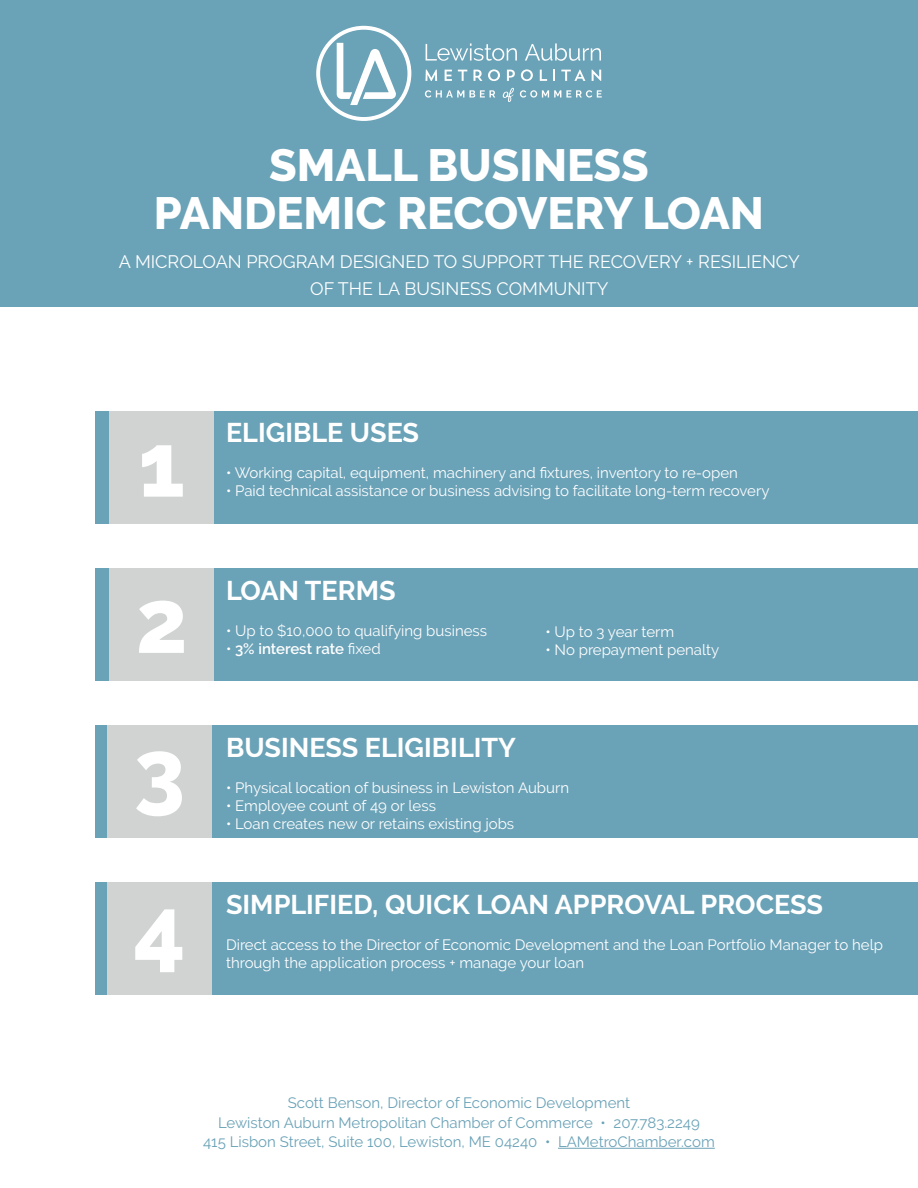
<style>
.page{position:relative;width:918px;height:1188px;background:#fff}
.page>*{position:absolute;margin:0;border:0;box-sizing:border-box;transform-origin:0 0}
.t1{font:800 90px/150.1px "Raleway";color:#fff}
.t2{font:800 45px/48px "Raleway";color:#fff;text-align:center}
.t3{font:700 27px "Raleway";color:#fff}
.t4{font:18px/27px "Raleway";color:#fff;text-align:center}
.t5{font:15px/18px "Raleway";color:#fff}
.t6{font:15px/19.5px "Raleway";color:#6aa2b7;text-align:center}
.t7{font:600 15px "Raleway";letter-spacing:-.005em;color:#fff}
.s1{font-weight:500}
.s2{font-weight:400}
</style>
<div class="page">
<div style="left:0;top:0;width:918px;height:307px;background:#6aa2b7"></div>
<div style="left:96px;top:411px;width:822px;height:113px;background:#6aa2b7"></div>
<div style="left:96px;top:568px;width:822px;height:113px;background:#6aa2b7"></div>
<div style="left:96px;top:725px;width:822px;height:113px;background:#6aa2b7"></div>
<div style="left:96px;top:882px;width:822px;height:113px;background:#6aa2b7"></div>
<div style="left:109px;top:411px;width:105px;height:113px;background:#d1d3d3"></div>
<div style="left:109px;top:568px;width:105px;height:113px;background:#d1d3d3"></div>
<div style="left:107px;top:725px;width:105px;height:113px;background:#d1d3d3"></div>
<div style="left:107px;top:882px;width:105px;height:113px;background:#d1d3d3"></div>
<svg style="left:316px;top:26px;width:95px;height:95px"></svg>
<svg style="left:425px;top:70px;width:12px;height:11px"></svg>
<svg style="left:445px;top:70px;width:7px;height:11px"></svg>
<svg style="left:458px;top:70px;width:9px;height:11px"></svg>
<svg style="left:474px;top:70px;width:8px;height:11px"></svg>
<svg style="left:488px;top:69px;width:12px;height:12px"></svg>
<svg style="left:507px;top:70px;width:8px;height:11px"></svg>
<svg style="left:521px;top:69px;width:12px;height:12px"></svg>
<svg style="left:540px;top:70px;width:7px;height:11px"></svg>
<svg style="left:553px;top:70px;width:2px;height:11px"></svg>
<svg style="left:561px;top:70px;width:24px;height:11px"></svg>
<svg style="left:592px;top:70px;width:9px;height:11px"></svg>
<svg style="left:426px;top:43px;width:91px;height:18px"></svg>
<svg style="left:525px;top:43px;width:76px;height:18px"></svg>
<svg style="left:425px;top:90px;width:70px;height:8px"></svg>
<svg style="left:503px;top:87px;width:99px;height:15px"></svg>
<hr style="left:558px;top:1148px;width:157px;height:1px;background:#6aa2b7">
<h2 class="t2" style="left:154px;top:141px;width:612px">SMALL BUSINESS<br>PANDEMIC RECOVERY LOAN</h2>
<p class="t4" style="left:119px;top:248px;width:682px">A MICROLOAN PROGRAM DESIGNED TO SUPPORT THE RECOVERY + RESILIENCY<br>OF THE LA BUSINESS COMMUNITY</p>
<h1 class="t1" style="left:138px;top:391px;width:48px">1</h1>
<h1 class="t1" style="left:134px;top:547px;width:55px">2<br>3</h1>
<h1 class="t1" style="left:134px;top:855px;width:54px">4</h1>
<h3 class="t3" style="left:226px;top:417px;width:195px">ELIGIBLE USES</h3>
<p class="t5" style="left:226px;top:464px;width:513px"><span class="s1">•</span> Working capital, equipment, machinery and fixtures, inventory to re-open</p>
<p class="t5" style="left:226px;top:482px;width:545px"><span class="s1">•</span> Paid technical assistance or business advising to facilitate long-term recovery</p>
<h3 class="t3" style="left:226px;top:575px;width:171px">LOAN TERMS</h3>
<p class="t5" style="left:226px;top:622px;width:263px"><span class="s1">•</span> Up to $10,000 to qualifying business</p>
<p class="t7" style="left:226px;top:640px;width:156px"><span class="s1">•</span> 3% interest rate <span class="s2">fixed</span></p>
<p class="t5" style="left:545px;top:623px;width:130px"><span class="s1">•</span> Up to 3 year term</p>
<p class="t5" style="left:545px;top:641px;width:176px"><span class="s1">•</span> No prepayment penalty</p>
<h3 class="t3" style="left:226px;top:732px;width:292px">BUSINESS ELIGIBILITY</h3>
<p class="t5" style="left:226px;top:778px;width:345px"><span class="s1">•</span> Physical location of business in Lewiston Auburn</p>
<p class="t5" style="left:226px;top:796px;width:212px"><span class="s1">•</span> Employee count of 49 or less</p>
<p class="t5" style="left:226px;top:814px;width:290px"><span class="s1">•</span> Loan creates new or retains existing jobs</p>
<h3 class="t3" style="left:226px;top:889px;width:599px">SIMPLIFIED, QUICK LOAN APPROVAL PROCESS</h3>
<p class="t5" style="left:226px;top:935px;width:659px">Direct access to the Director of Economic Development and the Loan Portfolio Manager to help through the application process + manage your loan</p>
<p class="t6" style="left:203px;top:1093px;width:513px">Scott Benson, Director of Economic Development<br>Lewiston Auburn Metropolitan Chamber of Commerce • 207.783.2249<br>415 Lisbon Street, Suite 100, Lewiston, ME 04240 <span class="s1">•</span> LAMetroChamber.com</p>
</div>
